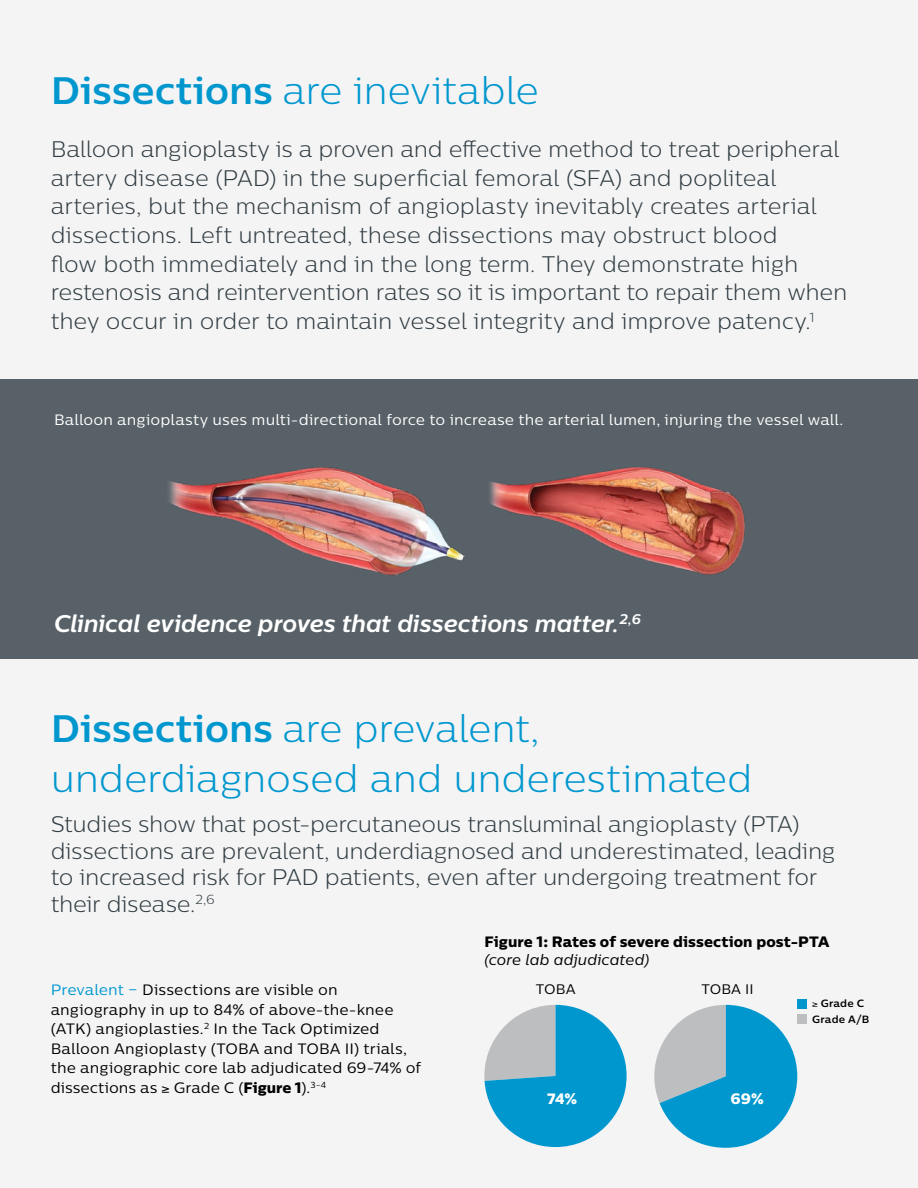
<style>
.page{position:relative;width:918px;height:1188px;background:#fff}
.page>*{position:absolute;margin:0;border:0;box-sizing:border-box;transform-origin:0 0}
.t1{font:300 38.25px/49.5px "Centrale Sans";letter-spacing:-.005em;color:#0097cf}
.t2{font:italic 700 24px "Centrale Sans";color:#fff}
.t3{font:300 22.5px/28.7px "Centrale Sans";letter-spacing:-.01em;color:#303c42}
.t4{font:15px/19.5px "Centrale Sans";letter-spacing:.005em;color:#000}
.t5{font:15px "Centrale Sans";letter-spacing:.005em;color:#fff}
.t6{font:15px "Centrale Sans X Bold";letter-spacing:.005em;color:#000}
.t7{font:italic 15px "Centrale Sans";letter-spacing:.005em;color:#000}
.t8{font:15px "Centrale Sans X Bold";color:#fff}
.t9{font:13.8px "Centrale Sans";letter-spacing:.01em;color:#000}
.t10{font:700 10.5px/15.6px "Centrale Sans";letter-spacing:.02em;color:#000}
.s1{font-weight:700}
.s2{color:#0097cf}
.s3{font-family:"Centrale Sans X Bold"}
</style>
<div class="page">
<div style="left:0;top:0;width:917px;height:1188px;background:#f4f4f5"></div>
<div style="left:0;top:380px;width:918px;height:279px;background:#576167"></div>
<img style="left:169px;top:467px;width:296px;height:108px">
<img style="left:489px;top:467px;width:256px;height:108px">
<div style="left:797px;top:999px;width:9px;height:9px;background:#0097cf"></div>
<div style="left:797px;top:1015px;width:9px;height:9px;background:#bcbec0"></div>
<svg style="left:654px;top:1005px;width:143px;height:143px"></svg>
<svg style="left:484px;top:1005px;width:143px;height:142px"></svg>
<h1 class="t1" style="left:51px;top:65px;width:490px"><span class="s1">Dissections</span> are inevitable</h1>
<p class="t3" style="left:51px;top:134px;width:798px">Balloon angioplasty is a proven and effective method to treat peripheral artery disease (PAD) in the superficial femoral (SFA) and popliteal arteries, but the mechanism of angioplasty inevitably creates arterial dissections. Left untreated, these dissections may obstruct blood<br>flow both immediately and in the long term. They demonstrate high restenosis and reintervention rates so it is important to repair them when they occur in order to maintain vessel integrity and improve patency.<sup>1</sup></p>
<p class="t5" style="left:54px;top:411px;width:791px">Balloon angioplasty uses multi-directional force to increase the arterial lumen, injuring the vessel wall.</p>
<p class="t2" style="left:54px;top:609px;width:588px">Clinical evidence proves that dissections matter.<sup>2,6</sup></p>
<h1 class="t1" style="left:51px;top:703px;width:703px"><span class="s1">Dissections</span> are prevalent, underdiagnosed and underestimated</h1>
<p class="t3" style="left:51px;top:811px;width:786px;line-height:26.4px">Studies show that post-percutaneous transluminal angioplasty (PTA) dissections are prevalent, underdiagnosed and underestimated, leading to increased risk for PAD patients, even after undergoing treatment for their disease.<sup>2,6</sup></p>
<p class="t4" style="left:51px;top:980px;width:372px"><span class="s2">Prevalent –</span> Dissections are visible on angiography in up to 84% of above-the-knee (ATK) angioplasties.<sup>2</sup> In the Tack Optimized Balloon Angioplasty (TOBA and TOBA II) trials, the angiographic core lab adjudicated 69-74% of dissections as ≥ Grade C (<span class="s3">Figure 1</span>).<sup>3-4</sup></p>
<p class="t6" style="left:484px;top:932px;width:347px">Figure 1: Rates of severe dissection post-PTA</p>
<p class="t7" style="left:484px;top:950px;width:167px">(core lab adjudicated)</p>
<p class="t10" style="left:812px;top:995px;width:59px">≥ Grade C<br>Grade A/B</p>
<p class="t9" style="left:536px;top:981px;width:41px">TOBA</p>
<p class="t9" style="left:701px;top:981px;width:54px">TOBA II</p>
<p class="t8" style="left:547px;top:1089px;width:32px">74%</p>
<p class="t8" style="left:731px;top:1089px;width:35px">69%</p>
</div>
